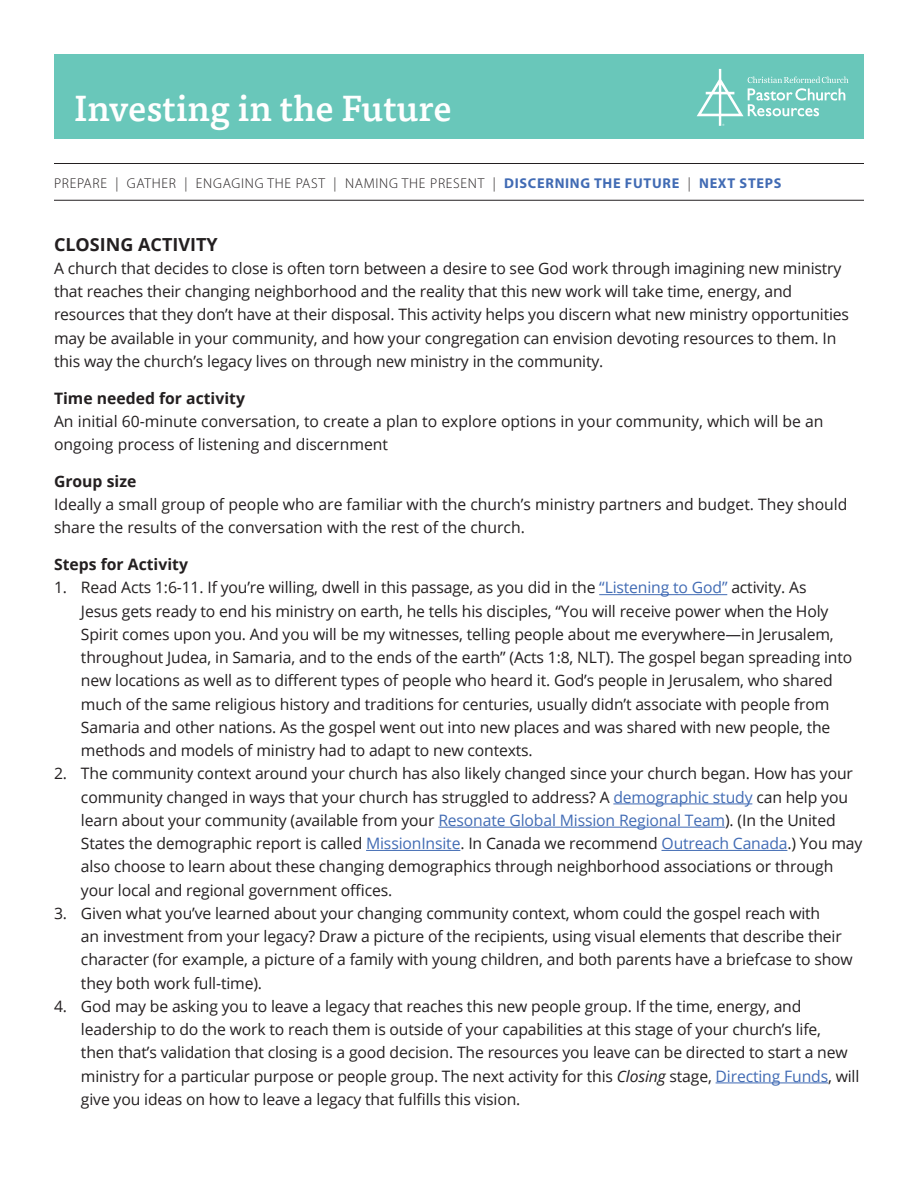
<style>
.page{position:relative;width:918px;height:1188px;background:#fff}
.page>*{position:absolute;margin:0;border:0;box-sizing:border-box;transform-origin:0 0}
.t1{font:500 36px "Tisa Pro";color:#fff}
.t2{font:700 18px "Open Sans";color:#231f20}
.t3{font:15.75px/23.2px "Open Sans";letter-spacing:-.01em;color:#231f20}
.t4{font:700 15.75px "Open Sans";color:#231f20}
.t5{font:300 14.25px "Myriad Pro";letter-spacing:.05em;color:#231f20}
.s1{font-weight:700;color:#416bb4}
.s2{color:#416bb4}
.s3{font-style:italic}
</style>
<div class="page">
<div style="left:54px;top:54px;width:810px;height:84px;background:#69c7ba"></div>
<hr style="left:599px;top:594px;width:128px;height:1px;background:#416bb4">
<hr style="left:613px;top:804px;width:139px;height:1px;background:#416bb4">
<hr style="left:438px;top:827px;width:287px;height:1px;background:#416bb4">
<hr style="left:366px;top:850px;width:94px;height:1px;background:#416bb4">
<hr style="left:662px;top:850px;width:125px;height:1px;background:#416bb4">
<hr style="left:716px;top:1083px;width:112px;height:1px;background:#416bb4">
<hr style="left:54px;top:163px;width:810px;height:1px;background:#231f20">
<hr style="left:54px;top:200px;width:810px;height:1px;background:#231f20">
<svg style="left:697px;top:69px;width:151px;height:57px"></svg>
<h1 class="t1" style="left:74px;top:81px;width:379px">Investing in the Future</h1>
<p class="t5" style="left:54px;top:175px;width:729px">PREPARE | GATHER | ENGAGING THE PAST | NAMING THE PRESENT | <span class="s1">DISCERNING THE FUTURE</span> | <span class="s1">NEXT STEPS</span></p>
<p class="t2" style="left:54px;top:231px;width:165px">CLOSING ACTIVITY</p>
<p class="t3" style="left:54px;top:256px;width:797px">A church that decides to close is often torn between a desire to see God work through imagining new ministry that reaches their changing neighborhood and the reality that this new work will take time, energy, and resources that they don’t have at their disposal. This activity helps you discern what new ministry opportunities may be available in your community, and how your congregation can envision devoting resources to them. In this way the church’s legacy lives on through new ministry in the community.</p>
<p class="t4" style="left:54px;top:387px;width:193px">Time needed for activity</p>
<p class="t3" style="left:54px;top:409px;width:771px">An initial 60-minute conversation, to create a plan to explore options in your community, which will be an ongoing process of listening and discernment</p>
<p class="t4" style="left:54px;top:470px;width:84px">Group size</p>
<p class="t3" style="left:54px;top:492px;width:795px">Ideally a small group of people who are familiar with the church’s ministry partners and budget. They should share the results of the conversation with the rest of the church.</p>
<p class="t4" style="left:54px;top:553px;width:135px">Steps for Activity</p>
<p class="t3" style="left:81px;top:576px;width:773px;text-indent:-27px">1. Read Acts 1:6-11. If you’re willing, dwell in this passage, as you did in the <span class="s2">“Listening to God”</span> activity. As<br>Jesus gets ready to end his ministry on earth, he tells his disciples, “You will receive power when the Holy Spirit comes upon you. And you will be my witnesses, telling people about me everywhere—in Jerusalem, throughout Judea, in Samaria, and to the ends of the earth” (Acts 1:8, NLT). The gospel began spreading into new locations as well as to different types of people who heard it. God’s people in Jerusalem, who shared much of the same religious history and traditions for centuries, usually didn’t associate with people from Samaria and other nations. As the gospel went out into new places and was shared with new people, the methods and models of ministry had to adapt to new contexts.</p>
<p class="t3" style="left:81px;top:762px;width:783px;text-indent:-27px">2. The community context around your church has also likely changed since your church began. How has your community changed in ways that your church has struggled to address? A <span class="s2">demographic study</span> can help you learn about your community (available from your <span class="s2">Resonate Global Mission Regional Team</span>). (In the United States the demographic report is called <span class="s2">MissionInsite</span>. In Canada we recommend <span class="s2">Outreach Canada</span>.) You may also choose to learn about these changing demographics through neighborhood associations or through your local and regional government offices.</p>
<p class="t3" style="left:81px;top:901px;width:773px;text-indent:-27px">3. Given what you’ve learned about your changing community context, whom could the gospel reach with<br>an investment from your legacy? Draw a picture of the recipients, using visual elements that describe their character (for example, a picture of a family with young children, and both parents have a briefcase to show they both work full-time).</p>
<p class="t3" style="left:81px;top:994px;width:780px;text-indent:-27px">4. God may be asking you to leave a legacy that reaches this new people group. If the time, energy, and leadership to do the work to reach them is outside of your capabilities at this stage of your church’s life,<br>then that’s validation that closing is a good decision. The resources you leave can be directed to start a new ministry for a particular purpose or people group. The next activity for this <span class="s3">Closing</span> stage, <span class="s2">Directing Funds</span>, will give you ideas on how to leave a legacy that fulfills this vision.</p>
</div>
